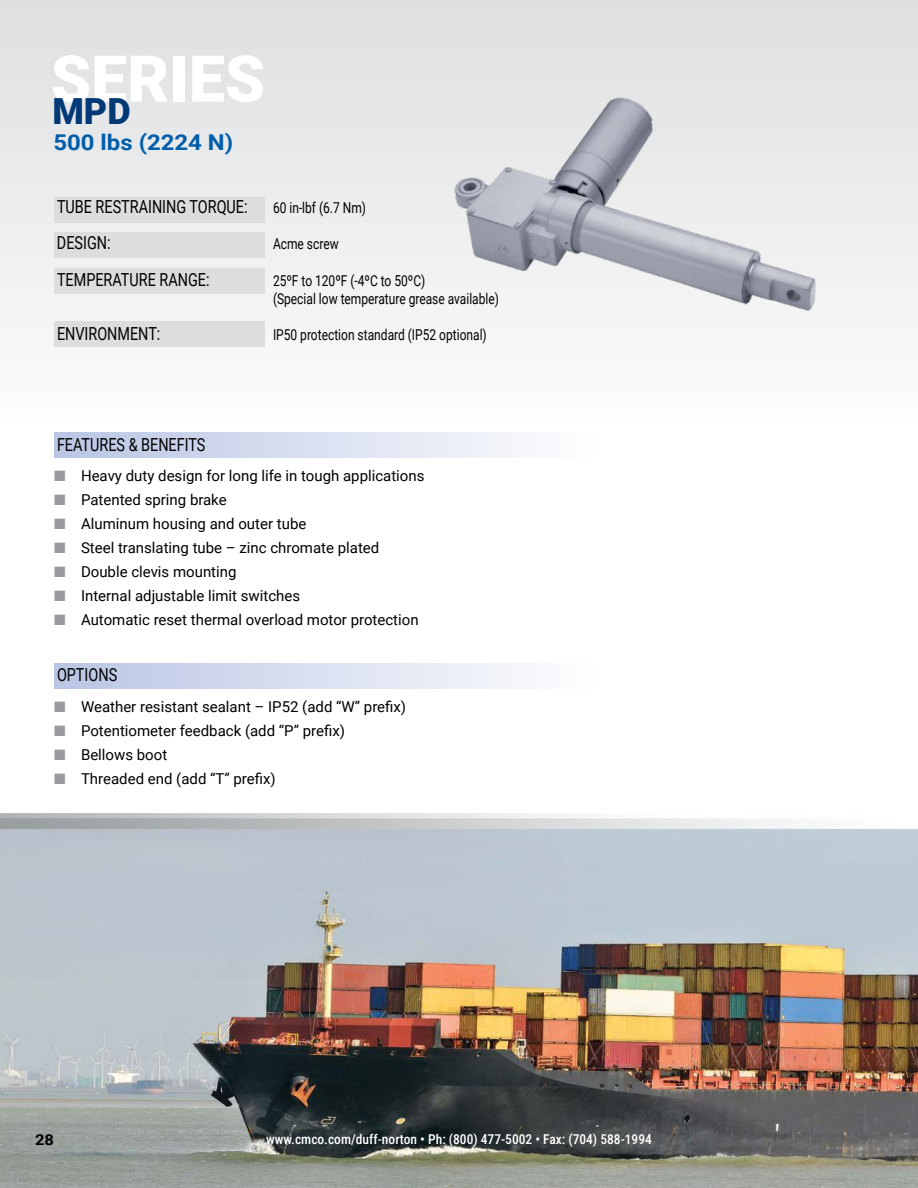
<style>
.page{position:relative;width:918px;height:1188px;background:#fff}
.page>*{position:absolute;margin:0;border:0;box-sizing:border-box;transform-origin:0 0}
.t1{font:900 64.5px "Roboto";color:#fff}
.t2{font:900 36px "Roboto";color:#003976}
.t3{font:700 21.75px "Roboto";color:#005daa;scale:1.1 1}
.t4{font:18px "Roboto";color:#000;scale:.8 1}
.t5{font:15px "Roboto";color:#000}
.t6{font:15px/18px "Roboto";color:#000;scale:.8 1}
.t7{font:700 15px "Roboto";color:#000;scale:1.1 1}
.t8{font:500 13.5px "Roboto Condensed";color:#fff}
.s1{color:#999b9e}
</style>
<div class="page">
<img style="left:0;top:814px;width:918px;height:374px">
<div style="left:0;top:0;width:918px;height:428px;background:linear-gradient(to bottom,#dddfe0,#fdfdfd)"></div>
<div style="left:54px;top:663px;width:540px;height:26px;background:linear-gradient(to right,#b9c5e4,#fefefe)"></div>
<div style="left:54px;top:432px;width:540px;height:26px;background:linear-gradient(to right,#b9c5e4,#fefefe)"></div>
<img style="left:451px;top:94px;width:376px;height:227px">
<div style="left:54px;top:197px;width:211px;height:25px;background:#dcddde"></div>
<div style="left:54px;top:232px;width:211px;height:26px;background:#dcddde"></div>
<div style="left:54px;top:268px;width:211px;height:26px;background:#dcddde"></div>
<div style="left:54px;top:321px;width:211px;height:26px;background:#dcddde"></div>
<h1 class="t1" style="left:51px;top:34px;width:216px">SERIES</h1>
<h2 class="t2" style="left:52px;top:86px;width:80px">MPD</h2>
<h3 class="t3" style="left:53px;top:127px;width:165px">500 lbs (2224 N)</h3>
<p class="t4" style="left:57px;top:194px;width:240px">TUBE RESTRAINING TORQUE:</p>
<p class="t6" style="left:273px;top:198px;width:118px">60 in-lbf (6.7 Nm)</p>
<p class="t4" style="left:57px;top:230px;width:69px">DESIGN:</p>
<p class="t6" style="left:273px;top:235px;width:84px">Acme screw</p>
<p class="t4" style="left:57px;top:267px;width:192px">TEMPERATURE RANGE:</p>
<p class="t6" style="left:273px;top:271px;width:284px">25ºF to 120ºF (-4ºC to 50ºC)<br>(Special low temperature grease available)</p>
<p class="t4" style="left:57px;top:321px;width:131px">ENVIRONMENT:</p>
<p class="t6" style="left:273px;top:325px;width:269px">IP50 protection standard (IP52 optional)</p>
<p class="t4" style="left:57px;top:432px;width:187px">FEATURES &amp; BENEFITS</p>
<p class="t5" style="left:54px;top:465px;width:372px"><span class="s1">■</span> Heavy duty design for long life in tough applications</p>
<p class="t5" style="left:54px;top:489px;width:174px"><span class="s1">■</span> Patented spring brake</p>
<p class="t5" style="left:54px;top:513px;width:254px"><span class="s1">■</span> Aluminum housing and outer tube</p>
<p class="t5" style="left:54px;top:537px;width:327px"><span class="s1">■</span> Steel translating tube – zinc chromate plated</p>
<p class="t5" style="left:54px;top:561px;width:184px"><span class="s1">■</span> Double clevis mounting</p>
<p class="t5" style="left:54px;top:585px;width:248px"><span class="s1">■</span> Internal adjustable limit switches</p>
<p class="t5" style="left:54px;top:609px;width:366px"><span class="s1">■</span> Automatic reset thermal overload motor protection</p>
<p class="t4" style="left:57px;top:662px;width:77px">OPTIONS</p>
<p class="t5" style="left:54px;top:696px;width:354px"><span class="s1">■</span> Weather resistant sealant – IP52 (add “W” prefix)</p>
<p class="t5" style="left:54px;top:720px;width:293px"><span class="s1">■</span> Potentiometer feedback (add “P” prefix)</p>
<p class="t5" style="left:54px;top:744px;width:115px"><span class="s1">■</span> Bellows boot</p>
<p class="t5" style="left:54px;top:768px;width:223px"><span class="s1">■</span> Threaded end (add “T” prefix)</p>
<p class="t7" style="left:35px;top:1129px;width:19px">28</p>
<p class="t8" style="left:266px;top:1130px;width:387px">www.cmco.com/duff-norton • Ph: (800) 477-5002 • Fax: (704) 588-1994</p>
</div>
